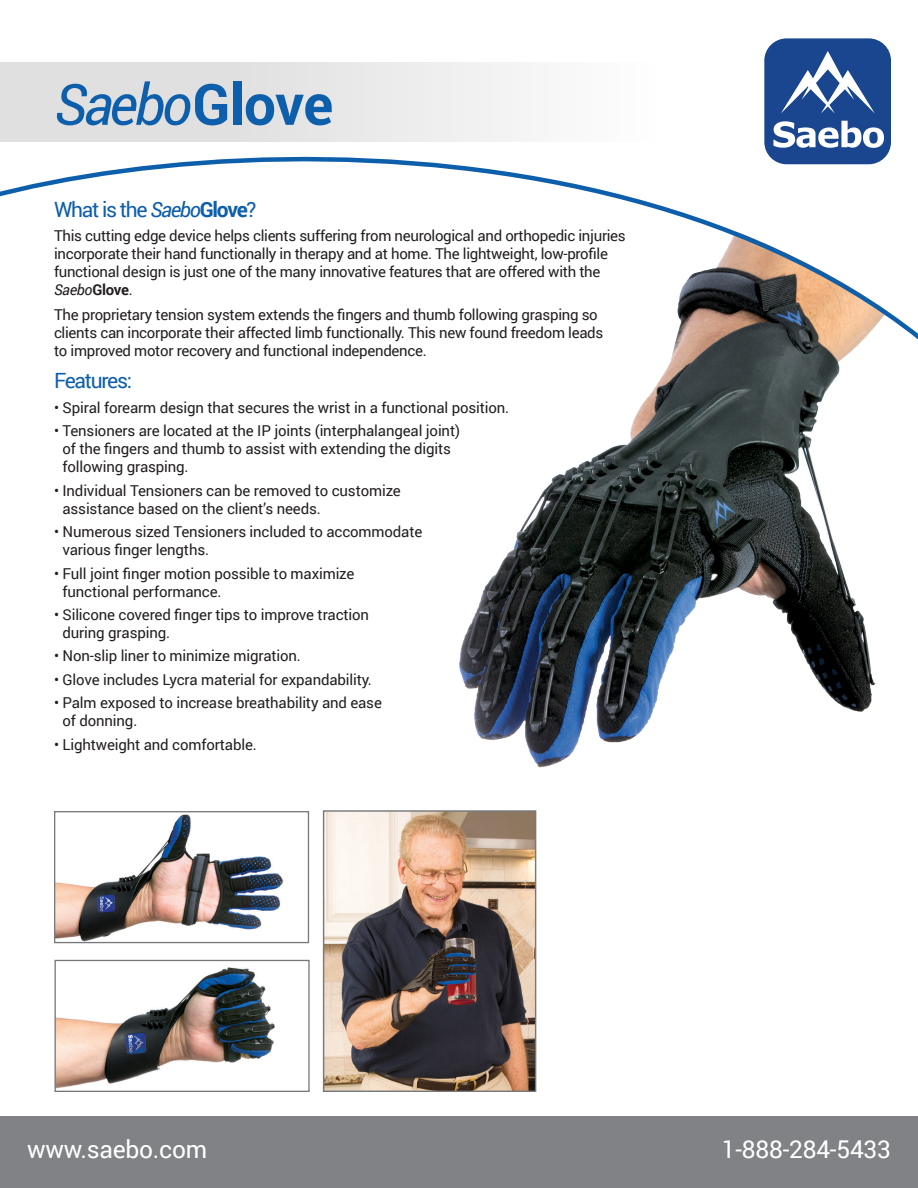
<style>
.page{position:relative;width:918px;height:1188px;background:#fff}
.page>*{position:absolute;margin:0;border:0;box-sizing:border-box;transform-origin:0 0}
.t1{font:italic 57px "Roboto";letter-spacing:-.055em;color:#0d5eab}
.t2{font:24.6px "Roboto";letter-spacing:-.01em;color:#fff}
.t3{font:21px "Roboto";letter-spacing:-.06em;color:#0d5eab}
.t4{font:15px/18px "Roboto";letter-spacing:-.01em;color:#231f20}
.s1{font-weight:700;font-style:normal}
.s2{font-style:italic}
.s3{font-weight:700}
</style>
<div class="page">
<img style="left:459px;top:418px;width:417px;height:350px">
<div style="left:1px;top:1117px;width:917px;height:71px;background:#808285"></div>
<svg style="left:0;top:146px;width:918px;height:272px"></svg>
<img style="left:56px;top:814px;width:228px;height:127px">
<div style="left:54px;top:811px;width:255px;height:132px;border:1px solid #78787b"></div>
<img style="left:57px;top:967px;width:218px;height:122px">
<div style="left:55px;top:960px;width:255px;height:132px;border:1px solid #78787b"></div>
<img style="left:325px;top:812px;width:209px;height:278px">
<div style="left:323px;top:810px;width:213px;height:282px;border:1px solid #78787b"></div>
<div style="left:0;top:62px;width:731px;height:80px;background:linear-gradient(to right,#d9d9d9,#fff)"></div>
<div style="left:764px;top:38px;width:127px;height:126px;background:#19468e;border-radius:22px"></div>
<svg style="left:781px;top:51px;width:94px;height:62px"></svg>
<svg style="left:773px;top:121px;width:111px;height:27px"></svg>
<p class="t1" style="left:54px;top:65px;width:281px">Saebo<span class="s1">Glove</span></p>
<p class="t3" style="left:54px;top:195px;width:204px">What is the <span class="s2">Saebo</span><span class="s3">Glove</span>?</p>
<p class="t4" style="left:54px;top:227px;width:573px">This cutting edge device helps clients suffering from neurological and orthopedic injuries incorporate their hand functionally in therapy and at home. The lightweight, low-profile functional design is just one of the many innovative features that are offered with the <span class="s2">Saebo</span><span class="s3">Glove</span>.</p>
<p class="t4" style="left:54px;top:305px;width:551px">The proprietary tension system extends the fingers and thumb following grasping so clients can incorporate their affected limb functionally. This new found freedom leads to improved motor recovery and functional independence.</p>
<p class="t3" style="left:54px;top:366px;width:80px">Features:</p>
<p class="t4" style="left:54px;top:398px;width:457px">• Spiral forearm design that secures the wrist in a functional position.</p>
<p class="t4" style="left:63px;top:421px;width:399px;text-indent:-9px">• Tensioners are located at the IP joints (interphalangeal joint) of the fingers and thumb to assist with extending the digits following grasping.</p>
<p class="t4" style="left:63px;top:481px;width:340px;text-indent:-9px">• Individual Tensioners can be removed to customize assistance based on the client’s needs.</p>
<p class="t4" style="left:63px;top:522px;width:361px;text-indent:-9px">• Numerous sized Tensioners included to accommodate various finger lengths.</p>
<p class="t4" style="left:63px;top:564px;width:293px;text-indent:-9px">• Full joint finger motion possible to maximize functional performance.</p>
<p class="t4" style="left:63px;top:605px;width:308px;text-indent:-9px">• Silicone covered finger tips to improve traction during grasping.</p>
<p class="t4" style="left:54px;top:646px;width:248px">• Non-slip liner to minimize migration.</p>
<p class="t4" style="left:54px;top:670px;width:320px">• Glove includes Lycra material for expandability.</p>
<p class="t4" style="left:63px;top:693px;width:321px;text-indent:-9px">• Palm exposed to increase breathability and ease of donning.</p>
<p class="t4" style="left:54px;top:735px;width:204px">• Lightweight and comfortable.</p>
<p class="t2" style="left:27px;top:1132px;width:182px">www.saebo.com</p>
<p class="t2" style="left:722px;top:1132px;width:171px">1-888-284-5433</p>
</div>
